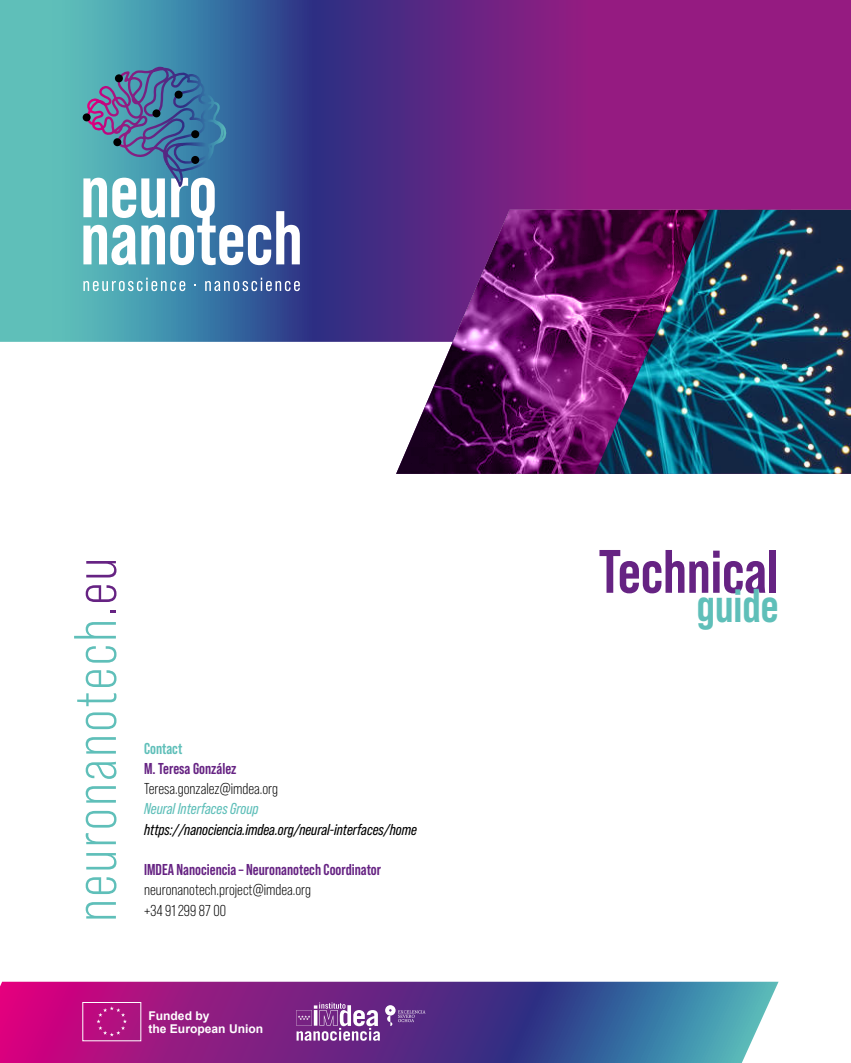
<style>
.page{position:relative;width:851px;height:1063px;background:#fff}
.page>*{position:absolute;margin:0;border:0;box-sizing:border-box;transform-origin:0 0}
.t1{font:700 61.2px "Bebas Neue Pro";color:#662383}
.t2{font:59.7px "Bebas Neue Pro";letter-spacing:.04em;color:#5fbfb9}
.t3{font:700 47.4px "Bebas Neue Pro";color:#5fbfb9}
.t4{font:15.75px/20.2px "Bebas Neue Pro";color:#000}
.t5{font:700 15.75px "Bebas Neue Pro";color:#662383}
.t6{font:italic 15.75px "Bebas Neue Pro";color:#000}
.t7{font:italic 15.75px "Bebas Neue Pro";color:#5fbfb9}
.t8{font:700 15.75px "Bebas Neue Pro";color:#5fbfb9}
.t9{font:700 12.15px/13.4px "Arial";color:#fff}
.s1{color:#662383}
</style>
<div class="page">
<svg style="left:0;top:0;width:850px;height:342px;background:#674890"></svg>
<svg style="left:0;top:982px;width:778px;height:81px;background:#703e8f"></svg>
<div style="left:82px;top:1002px;width:59px;height:39px;border:1px solid #fff"></div>
<svg style="left:96px;top:1006px;width:31px;height:30px"></svg>
<svg style="left:296px;top:1003px;width:129px;height:38px;background:#8b59a1"></svg>
<svg style="left:83px;top:278px;width:102px;height:13px"></svg>
<svg style="left:205px;top:278px;width:95px;height:13px"></svg>
<svg style="left:83px;top:65px;width:217px;height:200px"></svg>
<div style="left:174px;top:91px;width:8px;height:8px;background:#000;border-radius:50%"></div>
<div style="left:115px;top:74px;width:8px;height:8px;background:#000;border-radius:50%"></div>
<div style="left:191px;top:130px;width:8px;height:8px;background:#000;border-radius:50%"></div>
<div style="left:113px;top:138px;width:8px;height:8px;background:#000;border-radius:50%"></div>
<div style="left:152px;top:109px;width:8px;height:8px;background:#000;border-radius:50%"></div>
<div style="left:191px;top:156px;width:8px;height:8px;background:#000;border-radius:50%"></div>
<div style="left:83px;top:113px;width:8px;height:8px;background:#000;border-radius:50%"></div>
<img style="left:396px;top:210px;width:198px;height:264px">
<img style="left:594px;top:210px;width:256px;height:264px">
<h2 class="t2" style="left:62px;top:922px;width:366px;rotate:-90deg">neuronanotech<span class="s1">.eu</span></h2>
<h1 class="t1" style="left:598px;top:537px;width:181px">Technical</h1>
<h3 class="t3" style="left:696px;top:578px;width:83px">guide</h3>
<p class="t8" style="left:144px;top:739px;width:40px">Contact</p>
<p class="t5" style="left:144px;top:759px;width:94px">M. Teresa González</p>
<p class="t4" style="left:144px;top:779px;width:135px">Teresa.gonzalez@imdea.org</p>
<p class="t7" style="left:144px;top:800px;width:116px">Neural Interfaces Group</p>
<p class="t6" style="left:144px;top:820px;width:274px">https://nanociencia.imdea.org/neural-interfaces/home</p>
<p class="t5" style="left:144px;top:861px;width:238px">IMDEA Nanociencia – Neuronanotech Coordinator</p>
<p class="t4" style="left:144px;top:880px;width:168px">neuronanotech.project@imdea.org +34 91 299 87 00</p>
<p class="t9" style="left:148px;top:1009px;width:116px">Funded by<br>the European Union</p>
</div>
